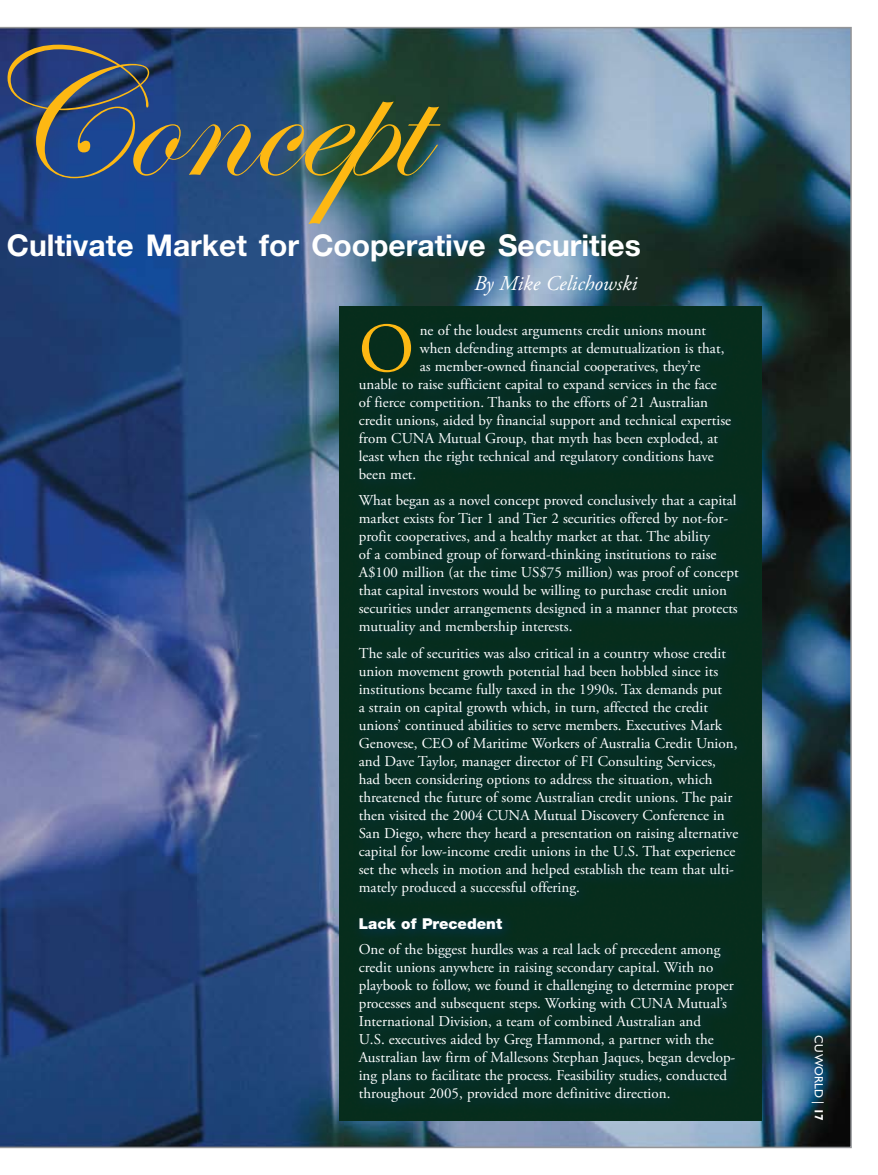
<style>
.page{position:relative;width:878px;height:1175px;background:#fff}
.page>*{position:absolute;margin:0;border:0;box-sizing:border-box;transform-origin:0 0}
.t1{font:186px "Edwardian Script ITC";color:#fdb813}
.t2{font:69.9px "Adobe Garamond Pro";color:#fdb813}
.t3{font:700 30px "Helvetica Neue";color:#fff}
.t4{font:italic 21px "Adobe Garamond Pro";color:#fff}
.t5{font:15px/18px "Adobe Garamond Pro";color:#fff}
.t6{font:12px "Gill Sans Std";color:#fff}
.s1{font-family:"Helvetica Neue";font-weight:900}
.s2{font-family:"Gill Sans";font-weight:700}
</style>
<div class="page">
<img style="left:0;top:27px;width:851px;height:1121px">
<p class="t1" style="left:-25px;top:15px;width:447px">Concept</p>
<p class="t3" style="left:7px;top:226px;width:635px">Cultivate Market for Cooperative Securities</p>
<p class="t4" style="left:474px;top:271px;width:165px">By Mike Celichowski</p>
<p class="t2" style="left:358px;top:307px;width:57px">O</p>
<p class="t5" style="left:420px;top:322px;width:288px">ne of the loudest arguments credit unions mount</p>
<p class="t5" style="left:420px;top:340px;width:306px">when defending attempts at demutualization is that,</p>
<p class="t5" style="left:420px;top:358px;width:282px">as member-owned financial cooperatives, they’re</p>
<p class="t5" style="left:359px;top:376px;width:359px">unable to raise sufficient capital to expand services in the face</p>
<p class="t5" style="left:359px;top:394px;width:351px">of fierce competition. Thanks to the efforts of 21 Australian</p>
<p class="t5" style="left:359px;top:412px;width:374px">credit unions, aided by financial support and technical expertise</p>
<p class="t5" style="left:359px;top:430px;width:361px">from CUNA Mutual Group, that myth has been exploded, at</p>
<p class="t5" style="left:359px;top:448px;width:356px">least when the right technical and regulatory conditions have</p>
<p class="t5" style="left:359px;top:466px;width:59px">been met.</p>
<p class="t5" style="left:359px;top:492px;width:381px">What began as a novel concept proved conclusively that a capital market exists for Tier 1 and Tier 2 securities offered by not-for&shy;profit cooperatives, and a healthy market at that. The ability<br>of a combined group of forward-thinking institutions to raise A$100 million (at the time US$75 million) was proof of concept that capital investors would be willing to purchase credit union securities under arrangements designed in a manner that protects mutuality and membership interests.</p>
<p class="t5" style="left:359px;top:644px;width:381px">The sale of securities was also critical in a country whose credit union movement growth potential had been hobbled since its institutions became fully taxed in the 1990s. Tax demands put<br>a strain on capital growth which, in turn, affected the credit unions’ continued abilities to serve members. Executives Mark Genovese, CEO of Maritime Workers of Australia Credit Union, and Dave Taylor, manager director of FI Consulting Services, had been considering options to address the situation, which threatened the future of some Australian credit unions. The pair then visited the 2004 CUNA Mutual Discovery Conference in San Diego, where they heard a presentation on raising alternative capital for low-income credit unions in the U.S. That experience set the wheels in motion and helped establish the team that ulti&shy;mately produced a successful offering.</p>
<p class="t5" style="left:359px;top:912px;width:363px;line-height:24.8px"><span class="s1">Lack of Precedent<br></span>One of the biggest hurdles was a real lack of precedent among</p>
<p class="t5" style="left:359px;top:958px;width:378px">credit unions anywhere in raising secondary capital. With no playbook to follow, we found it challenging to determine proper processes and subsequent steps. Working with CUNA Mutual’s International Division, a team of combined Australian and<br>U.S. executives aided by Greg Hammond, a partner with the Australian law firm of Mallesons Stephan Jaques, began develop&shy;ing plans to facilitate the process. Feasibility studies, conducted throughout 2005, provided more definitive direction.</p>
<p class="t6" style="left:825px;top:1035px;width:86px;rotate:90deg">CU WORLD | <span class="s2">17</span></p>
</div>
